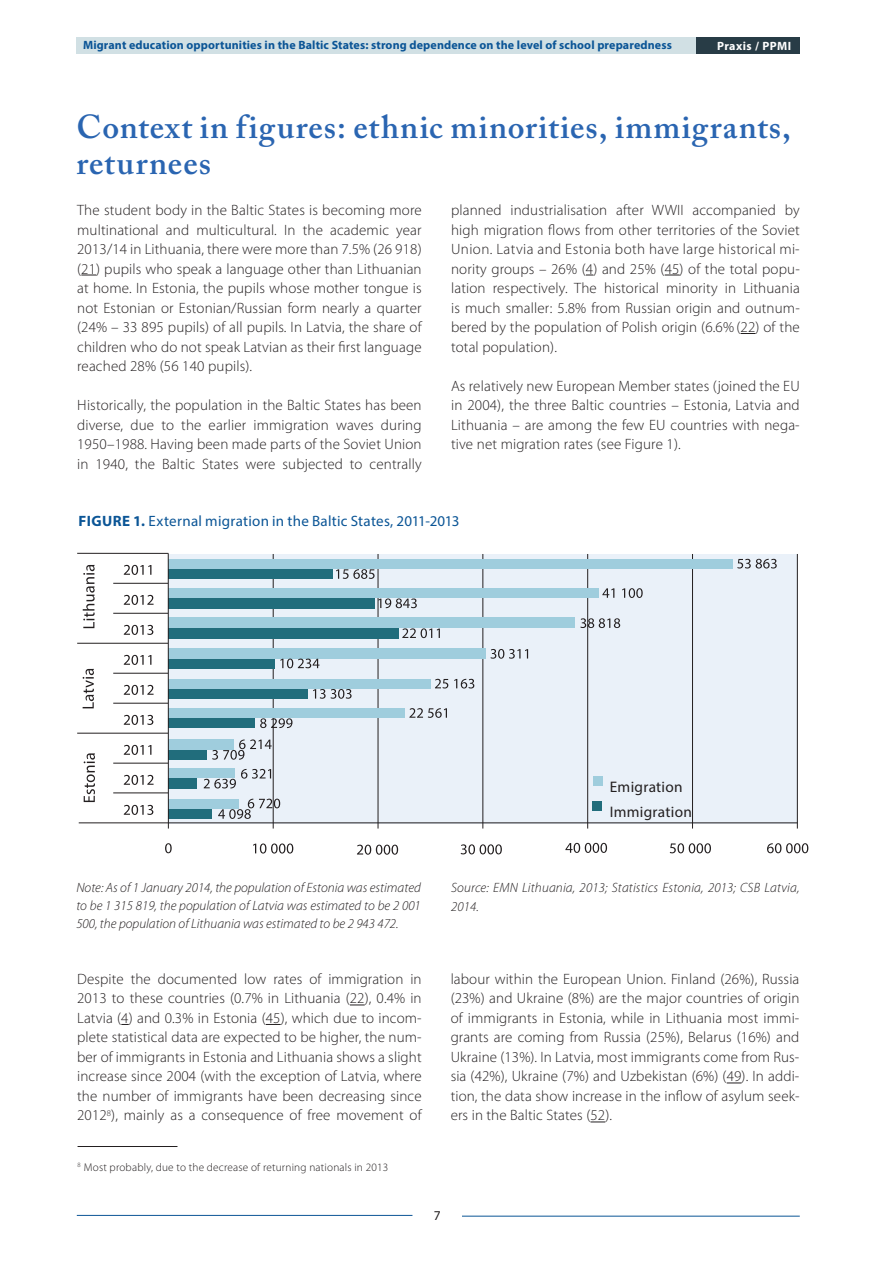
<style>
.page{position:relative;width:893px;height:1263px;background:#fff}
.page>*{position:absolute;margin:0;border:0;box-sizing:border-box;transform-origin:0 0}
.t1{font:600 33px/36px "Adobe Caslon Pro";letter-spacing:.035em;color:#2a65b1}
.t2{font:15.3px/24.8px "Myriad Pro";letter-spacing:.02em;color:#231f20}
.t3{font:300 15px/19.5px "Myriad Pro";letter-spacing:.01em;color:#231f20;text-align:justify}
.t4{font:15px "Myriad Pro";letter-spacing:.02em;color:#0b5596}
.t5{font:italic 300 13.5px/18px "Myriad Pro";letter-spacing:.01em;color:#231f20;text-align:justify}
.t6{font:13.5px "Myriad Pro";color:#231f20}
.t7{font:700 12px "Myriad Pro";letter-spacing:.01em;color:#0b5596}
.t8{font:700 12px "Myriad Pro";letter-spacing:.04em;color:#fff}
.t9{font:300 11.25px "Myriad Pro";letter-spacing:.02em;color:#231f20}
.s1{font-weight:700}
</style>
<div class="page">
<div style="left:76px;top:37px;width:626px;height:16px;background:#d1e0e4"></div>
<div style="left:696px;top:37px;width:104px;height:16px;background:#283c46"></div>
<hr style="left:77px;top:1215px;width:335px;height:1px;background:#0b5596">
<hr style="left:462px;top:1216px;width:338px;height:1px;background:#0b5596">
<svg style="left:665px;top:275px;width:15px;height:1px"></svg>
<svg style="left:740px;top:333px;width:15px;height:1px"></svg>
<svg style="left:81px;top:275px;width:15px;height:1px"></svg>
<div style="left:168px;top:554px;width:629px;height:269px;background:#eaf1f9"></div>
<hr style="left:79px;top:823px;width:718px;height:1px;background:#231f20">
<hr style="left:113px;top:793px;width:55px;height:1px;background:#231f20">
<hr style="left:113px;top:763px;width:55px;height:1px;background:#231f20">
<hr style="left:77px;top:733px;width:91px;height:1px;background:#231f20">
<hr style="left:113px;top:703px;width:55px;height:1px;background:#231f20">
<hr style="left:113px;top:673px;width:55px;height:1px;background:#231f20">
<hr style="left:77px;top:643px;width:91px;height:1px;background:#231f20">
<hr style="left:113px;top:613px;width:55px;height:1px;background:#231f20">
<hr style="left:113px;top:583px;width:55px;height:1px;background:#231f20">
<hr style="left:77px;top:553px;width:91px;height:1px;background:#231f20">
<hr style="left:273px;top:554px;width:1px;height:275px;background:#231f20">
<hr style="left:378px;top:554px;width:1px;height:275px;background:#231f20">
<hr style="left:483px;top:554px;width:1px;height:275px;background:#231f20">
<hr style="left:587px;top:554px;width:1px;height:275px;background:#231f20">
<hr style="left:692px;top:554px;width:1px;height:275px;background:#231f20">
<hr style="left:797px;top:554px;width:1px;height:275px;background:#231f20">
<div style="left:168px;top:808px;width:43px;height:11px;background:#216d7c"></div>
<div style="left:168px;top:778px;width:29px;height:11px;background:#216d7c"></div>
<div style="left:168px;top:749px;width:38px;height:11px;background:#216d7c"></div>
<div style="left:168px;top:718px;width:86px;height:10px;background:#216d7c"></div>
<div style="left:168px;top:689px;width:140px;height:10px;background:#216d7c"></div>
<div style="left:168px;top:659px;width:107px;height:10px;background:#216d7c"></div>
<div style="left:168px;top:628px;width:230px;height:10px;background:#216d7c"></div>
<div style="left:168px;top:598px;width:207px;height:10px;background:#216d7c"></div>
<div style="left:168px;top:569px;width:164px;height:10px;background:#216d7c"></div>
<div style="left:168px;top:799px;width:71px;height:9px;background:#9fcddd"></div>
<div style="left:169px;top:768px;width:65px;height:10px;background:#9fcddd"></div>
<div style="left:168px;top:739px;width:65px;height:10px;background:#9fcddd"></div>
<div style="left:168px;top:708px;width:237px;height:10px;background:#9fcddd"></div>
<div style="left:168px;top:679px;width:263px;height:10px;background:#9fcddd"></div>
<div style="left:168px;top:648px;width:318px;height:11px;background:#9fcddd"></div>
<div style="left:169px;top:618px;width:406px;height:10px;background:#9fcddd"></div>
<div style="left:169px;top:588px;width:430px;height:10px;background:#9fcddd"></div>
<div style="left:168px;top:559px;width:564px;height:10px;background:#9fcddd"></div>
<svg style="left:124px;top:805px;width:29px;height:10px"></svg>
<svg style="left:124px;top:775px;width:30px;height:10px"></svg>
<svg style="left:124px;top:745px;width:27px;height:10px"></svg>
<svg style="left:124px;top:715px;width:29px;height:10px"></svg>
<svg style="left:124px;top:685px;width:30px;height:10px"></svg>
<svg style="left:124px;top:655px;width:27px;height:10px"></svg>
<svg style="left:124px;top:625px;width:29px;height:10px"></svg>
<svg style="left:124px;top:595px;width:30px;height:10px"></svg>
<svg style="left:124px;top:565px;width:27px;height:10px"></svg>
<svg style="left:84px;top:753px;width:11px;height:49px"></svg>
<svg style="left:83px;top:669px;width:11px;height:39px"></svg>
<svg style="left:83px;top:565px;width:12px;height:63px"></svg>
<svg style="left:165px;top:843px;width:7px;height:10px"></svg>
<svg style="left:253px;top:843px;width:40px;height:11px"></svg>
<svg style="left:357px;top:845px;width:41px;height:10px"></svg>
<svg style="left:461px;top:844px;width:41px;height:10px"></svg>
<svg style="left:565px;top:843px;width:42px;height:10px"></svg>
<svg style="left:670px;top:843px;width:41px;height:10px"></svg>
<svg style="left:737px;top:559px;width:40px;height:10px"></svg>
<svg style="left:602px;top:588px;width:12px;height:10px"></svg>
<svg style="left:622px;top:588px;width:21px;height:10px"></svg>
<svg style="left:580px;top:618px;width:40px;height:10px"></svg>
<svg style="left:490px;top:649px;width:38px;height:10px"></svg>
<svg style="left:435px;top:679px;width:13px;height:10px"></svg>
<svg style="left:454px;top:679px;width:20px;height:10px"></svg>
<svg style="left:409px;top:708px;width:38px;height:10px"></svg>
<svg style="left:402px;top:628px;width:38px;height:10px"></svg>
<svg style="left:378px;top:598px;width:39px;height:10px"></svg>
<svg style="left:336px;top:569px;width:38px;height:10px"></svg>
<svg style="left:280px;top:659px;width:39px;height:9px"></svg>
<svg style="left:313px;top:689px;width:39px;height:10px"></svg>
<svg style="left:260px;top:718px;width:32px;height:10px"></svg>
<svg style="left:212px;top:739px;width:60px;height:21px"></svg>
<svg style="left:204px;top:769px;width:67px;height:20px"></svg>
<svg style="left:218px;top:799px;width:62px;height:20px"></svg>
<svg style="left:767px;top:843px;width:41px;height:10px"></svg>
<div style="left:592px;top:801px;width:10px;height:10px;background:#216d7c"></div>
<div style="left:593px;top:777px;width:9px;height:9px;background:#9fcddd"></div>
<hr style="left:168px;top:554px;width:1px;height:275px;background:#231f20">
<svg style="left:727px;top:1083px;width:14px;height:1px"></svg>
<svg style="left:590px;top:1122px;width:15px;height:1px"></svg>
<svg style="left:350px;top:1005px;width:15px;height:1px"></svg>
<svg style="left:266px;top:1024px;width:15px;height:1px"></svg>
<hr style="left:78px;top:1146px;width:99px;height:1px;background:#231f20">
<p class="t7" style="left:83px;top:41px;width:590px">Migrant education opportunities in the Baltic States: strong dependence on the level of school preparedness</p>
<p class="t8" style="left:717px;top:41px;width:76px">Praxis / PPMI</p>
<h1 class="t1" style="left:76px;top:113px;width:716px">Context in figures: ethnic minorities, immigrants, returnees</h1>
<p class="t3" style="left:451px;top:201px;width:350px">planned industrialisation after WWII accompanied by high migration flows from other territories of the Soviet Union. Latvia and Estonia both have large historical mi&shy;nority groups – 26% (4) and 25% (45) of the total popu&shy;lation respectively. The historical minority in Lithuania is much smaller: 5.8% from Russian origin and outnum&shy;bered by the population of Polish origin (6.6% (22) of the total population).</p>
<p class="t3" style="left:451px;top:377px;width:350px">As relatively new European Member states (joined the EU in 2004), the three Baltic countries – Estonia, Latvia and Lithuania – are among the few EU countries with nega&shy;tive net migration rates (see Figure 1).</p>
<p class="t3" style="left:77px;top:201px;width:346px">The student body in the Baltic States is becoming more multinational and multicultural. In the academic year 2013/14 in Lithuania, there were more than 7.5% (26 918) (21) pupils who speak a language other than Lithuanian at home. In Estonia, the pupils whose mother tongue is not Estonian or Estonian/Russian form nearly a quarter (24% – 33 895 pupils) of all pupils. In Latvia, the share of children who do not speak Latvian as their first language reached 28% (56 140 pupils).</p>
<p class="t3" style="left:77px;top:396px;width:346px">Historically, the population in the Baltic States has been diverse, due to the earlier immigration waves during 1950–1988. Having been made parts of the Soviet Union in 1940, the Baltic States were subjected to centrally</p>
<p class="t4" style="left:79px;top:516px;width:382px"><span class="s1">FIGURE 1.</span> External migration in the Baltic States, 2011-2013</p>
<p class="t2" style="left:610px;top:776px;width:83px">Emigration<br>Immigration</p>
<p class="t5" style="left:76px;top:880px;width:346px">Note: As of 1 January 2014, the population of Estonia was estimated to be 1 315 819, the population of Latvia was estimated to be 2 001<br>500, the population of Lithuania was estimated to be 2 943 472.</p>
<p class="t5" style="left:451px;top:879px;width:350px;line-height:18.8px">Source: EMN Lithuania, 2013; Statistics Estonia, 2013; CSB Latvia,<br>2014.</p>
<p class="t3" style="left:77px;top:970px;width:346px">Despite the documented low rates of immigration in 2013 to these countries (0.7% in Lithuania (22), 0.4% in Latvia (4) and 0.3% in Estonia (45), which due to incom&shy;plete statistical data are expected to be higher, the num&shy;ber of immigrants in Estonia and Lithuania shows a slight increase since 2004 (with the exception of Latvia, where the number of immigrants have been decreasing since 2012<sup>8</sup>), mainly as a consequence of free movement of</p>
<p class="t3" style="left:451px;top:970px;width:350px">labour within the European Union. Finland (26%), Russia (23%) and Ukraine (8%) are the major countries of origin of immigrants in Estonia, while in Lithuania most immi&shy;grants are coming from Russia (25%), Belarus (16%) and Ukraine (13%). In Latvia, most immigrants come from Rus&shy;sia (42%), Ukraine (7%) and Uzbekistan (6%) (49). In addi&shy;tion, the data show increase in the inflow of asylum seek&shy;ers in the Baltic States (52).</p>
<p class="t9" style="left:78px;top:1162px;width:312px"><sup>8</sup> Most probably, due to the decrease of returning nationals in 2013</p>
<p class="t6" style="left:434px;top:1210px;width:8px">7</p>
</div>
